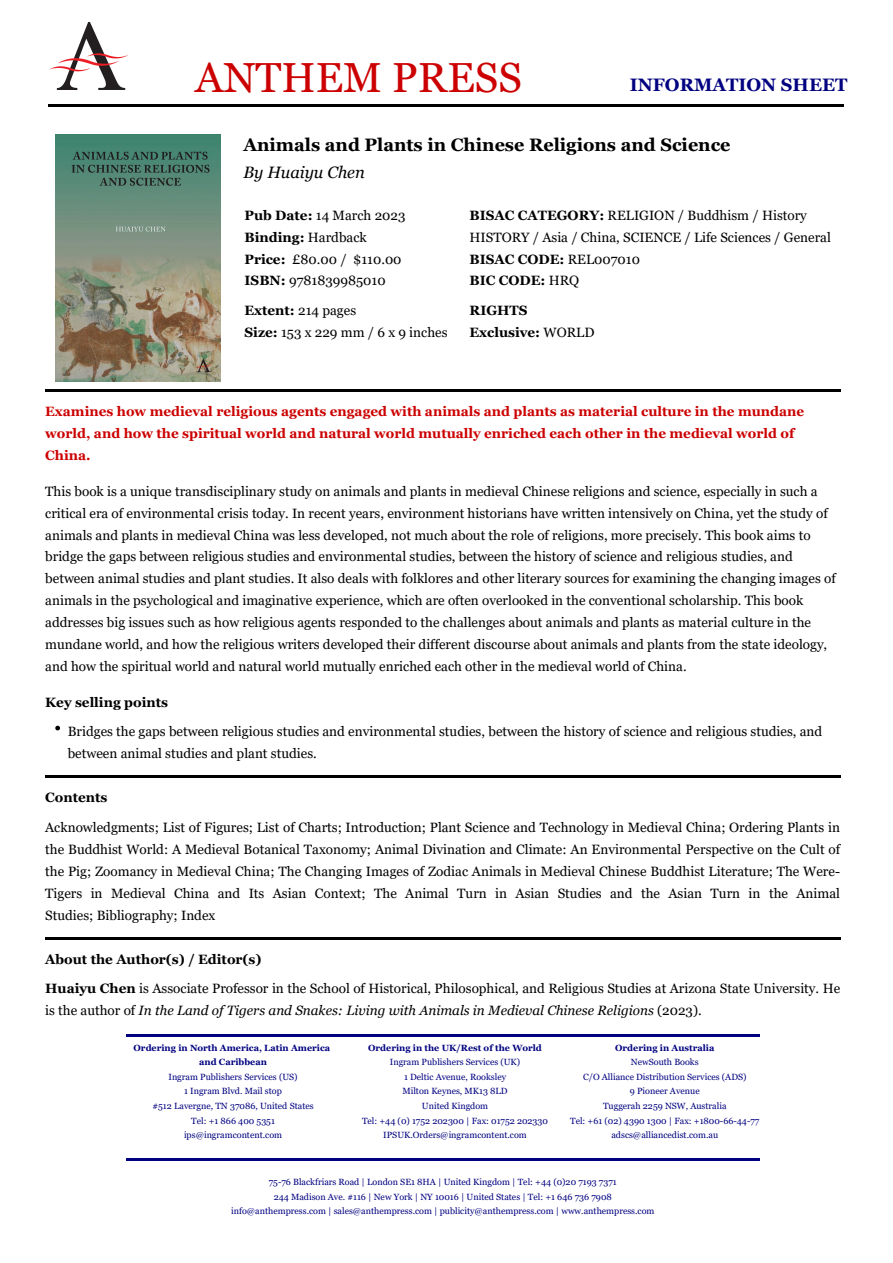
<style>
.page{position:relative;width:893px;height:1263px;background:#fff}
.page>*{position:absolute;margin:0;border:0;box-sizing:border-box;transform-origin:0 0}
.t1{font:42px "Georgia";color:#c00}
.t2{font:700 18px "Georgia";color:#000}
.t3{font:700 18px "Georgia";color:#000080}
.t4{font:italic 16.5px "Georgia";color:#000}
.t5{font:13.5px/21.9px "Georgia";color:#000}
.t6{font:700 13.5px/21.9px "Georgia";color:#c00}
.t7{font:italic 13.5px "Georgia";color:#000}
.t8{font:700 13.5px/21.9px "Georgia";color:#000}
.t9{font:9px/14.7px "Georgia";color:#000080;text-align:center}
.t10{font:700 9px/14.5px "Georgia";color:#000080;text-align:center}
.s1{font-weight:700}
.s2{font-weight:400}
.s3{font-style:normal}
</style>
<div class="page">
<img style="left:55px;top:134px;width:165px;height:248px">
<hr style="left:45px;top:390px;width:795px;height:2px;background:#000">
<svg style="left:55px;top:726px;width:5px;height:4px"></svg>
<hr style="left:45px;top:776px;width:795px;height:2px;background:#000">
<hr style="left:45px;top:937px;width:795px;height:3px;background:#000">
<hr style="left:126px;top:1034px;width:634px;height:2px;background:#000080">
<hr style="left:126px;top:1158px;width:634px;height:2px;background:#000080">
<img style="left:49px;top:22px;width:79px;height:68px">
<hr style="left:48px;top:105px;width:795px;height:2px;background:#000">
<h1 class="t1" style="left:195px;top:52px;width:328px">ANTHEM PRESS</h1>
<h2 class="t3" style="left:630px;top:73px;width:219px">INFORMATION SHEET</h2>
<h2 class="t2" style="left:243px;top:133px;width:489px">Animals and Plants in Chinese Religions and Science</h2>
<p class="t4" style="left:243px;top:162px;width:123px">By Huaiyu Chen</p>
<p class="t5" style="left:245px;top:204px;width:162px"><span class="s1">Pub Date:</span> 14 March 2023<br><span class="s1">Binding:</span> Hardback<br><span class="s1">Price:</span> £80.00 / $110.00<br><span class="s1">ISBN:</span> 9781839985010</p>
<p class="t5" style="left:470px;top:204px;width:363px"><span class="s1">BISAC CATEGORY:</span> RELIGION / Buddhism / History HISTORY / Asia / China, SCIENCE / Life Sciences / General <span class="s1">BISAC CODE:</span> REL007010<br><span class="s1">BIC CODE:</span> HRQ</p>
<p class="t5" style="left:245px;top:300px;width:205px"><span class="s1">Extent:</span> 214 pages<br><span class="s1">Size:</span> 153 x 229 mm / 6 x 9 inches</p>
<p class="t8" style="left:470px;top:300px;width:126px">RIGHTS<br>Exclusive: <span class="s2">WORLD</span></p>
<p class="t6" style="left:45px;top:401px;width:760px">Examines how medieval religious agents engaged with animals and plants as material culture in the mundane world, and how the spiritual world and natural world mutually enriched each other in the medieval world of<br>China.</p>
<p class="t5" style="left:45px;top:480px;width:792px">This book is a unique transdisciplinary study on animals and plants in medieval Chinese religions and science, especially in such a critical era of environmental crisis today. In recent years, environment historians have written intensively on China, yet the study of animals and plants in medieval China was less developed, not much about the role of religions, more precisely. This book aims to bridge the gaps between religious studies and environmental studies, between the history of science and religious studies, and between animal studies and plant studies. It also deals with folklores and other literary sources for examining the changing images of animals in the psychological and imaginative experience, which are often overlooked in the conventional scholarship. This book addresses big issues such as how religious agents responded to the challenges about animals and plants as material culture in the mundane world, and how the religious writers developed their different discourse about animals and plants from the state ideology, and how the spiritual world and natural world mutually enriched each other in the medieval world of China.</p>
<p class="t8" style="left:45px;top:691px;width:124px">Key selling points</p>
<p class="t5" style="left:68px;top:721px;width:756px">Bridges the gaps between religious studies and environmental studies, between the history of science and religious studies, and between animal studies and plant studies.</p>
<p class="t8" style="left:45px;top:787px;width:64px">Contents</p>
<p class="t5" style="left:45px;top:816px;width:796px;text-align:justify">Acknowledgments; List of Figures; List of Charts; Introduction; Plant Science and Technology in Medieval China; Ordering Plants in the Buddhist World: A Medieval Botanical Taxonomy; Animal Divination and Climate: An Environmental Perspective on the Cult of the Pig; Zoomancy in Medieval China; The Changing Images of Zodiac Animals in Medieval Chinese Buddhist Literature; The Were-Tigers in Medieval China and Its Asian Context; The Animal Turn in Asian Studies and the Asian Turn in the Animal Studies; Bibliography; Index</p>
<p class="t5" style="left:45px;top:945px;width:796px;line-height:29.4px"><span class="s1">About the Author(s) / Editor(s)<br>Huaiyu Chen</span> is Associate Professor in the School of Historical, Philosophical, and Religious Studies at Arizona State University. He</p>
<p class="t7" style="left:45px;top:1002px;width:658px"><span class="s3">is the author of</span> In the Land of Tigers and Snakes: Living with Animals in Medieval Chinese Religions <span class="s3">(2023).</span></p>
<p class="t10" style="left:134px;top:1040px;width:198px">Ordering in North America, Latin America and Caribbean</p>
<p class="t9" style="left:152px;top:1069px;width:163px">Ingram Publishers Services (US)<br>1 Ingram Blvd. Mail stop<br>#512 Lavergne, TN 37086, United States<br>Tel: +1 866 400 5351 ips@ingramcontent.com</p>
<p class="t10" style="left:368px;top:1040px;width:175px">Ordering in the UK/Rest of the World</p>
<p class="t9" style="left:362px;top:1055px;width:188px">Ingram Publishers Services (UK)<br>1 Deltic Avenue, Rooksley<br>Milton Keynes, MK13 8LD<br>United Kingdom<br>Tel: +44 (0) 1752 202300 | Fax: 01752 202330<br>IPSUK.Orders@ingramcontent.com</p>
<p class="t10" style="left:615px;top:1040px;width:101px">Ordering in Australia</p>
<p class="t9" style="left:570px;top:1055px;width:191px">NewSouth Books<br>C/O Alliance Distribution Services (ADS)<br>9 Pioneer Avenue<br>Tuggerah 2259 NSW, Australia<br>Tel: +61 (02) 4390 1300 | Fax: +1800-66-44-77 adscs@alliancedist.com.au</p>
<p class="t9" style="left:231px;top:1175px;width:425px">75-76 Blackfriars Road | London SE1 8HA | United Kingdom | Tel: +44 (0)20 7193 7371<br>244 Madison Ave. #116 | New York | NY 10016 | United States | Tel: +1 646 736 7908 info@anthempress.com | sales@anthempress.com | publicity@anthempress.com | www.anthempress.com</p>
</div>
